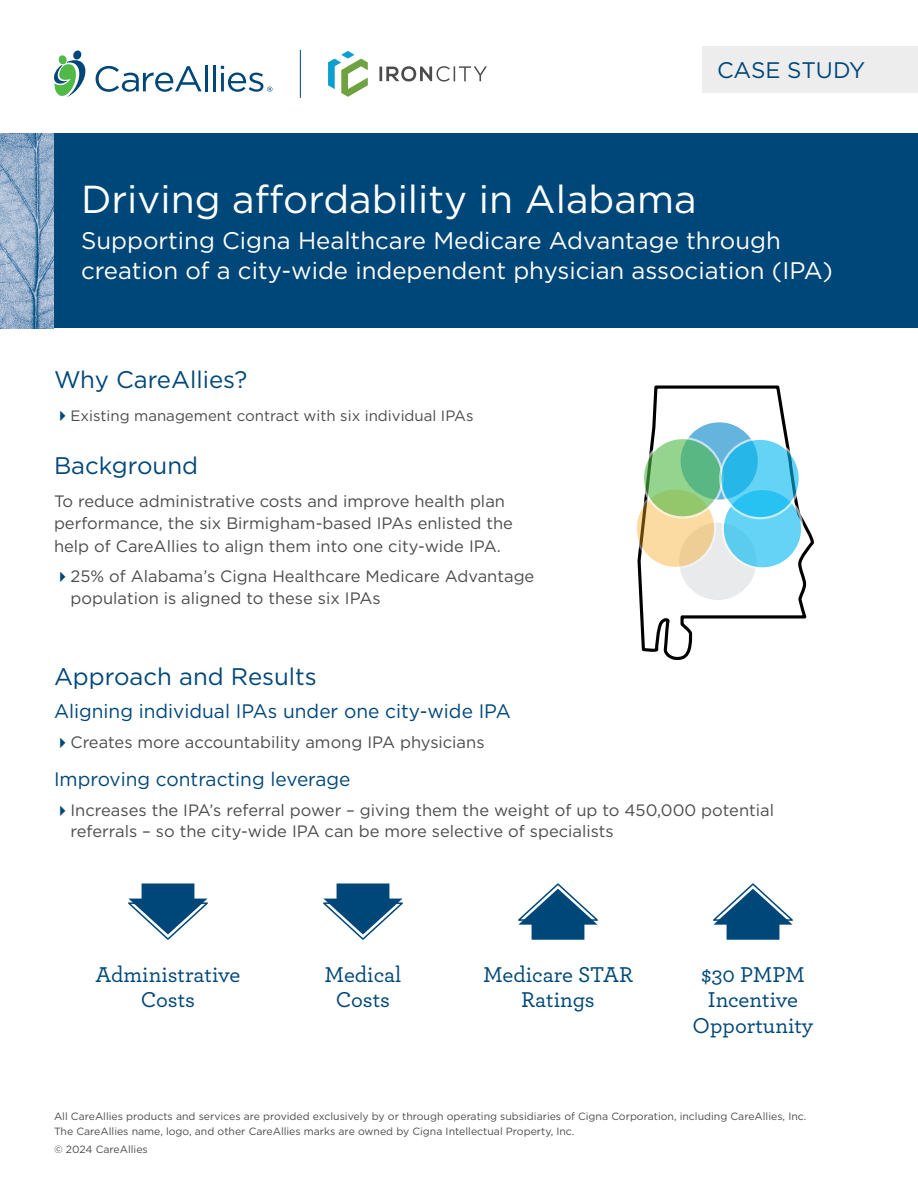
<style>
.page{position:relative;width:918px;height:1188px;background:#fff}
.page>*{position:absolute;margin:0;border:0;box-sizing:border-box;transform-origin:0 0}
.t1{font:39px "Gotham";color:#fff}
.t2{font:24px/30px "Gotham";color:#fff}
.t3{font:24px "Gotham";color:#004779}
.t4{font:500 22.5px/25.5px "Archer";color:#004779;text-align:center}
.t5{font:22.5px "Gotham";color:#004779}
.t6{font:19.5px "Gotham";color:#004779}
.t7{font:16.5px/22.5px "Gotham";color:#4b4c4d}
.t8{font:15px "Gotham";color:#4b4c4d}
.t9{font:10.5px/15px "Gotham";color:#4b4c4d}
.s1{color:#004779}
</style>
<div class="page">
<div style="left:39px;top:134px;width:879px;height:194px;background:#004779"></div>
<div style="left:702px;top:46px;width:216px;height:47px;background:#ededee"></div>
<img style="left:0;top:133px;width:54px;height:195px">
<svg style="left:127px;top:884px;width:82px;height:56px"></svg>
<svg style="left:322px;top:884px;width:82px;height:56px"></svg>
<svg style="left:517px;top:883px;width:82px;height:57px"></svg>
<svg style="left:712px;top:883px;width:82px;height:57px"></svg>
<svg style="left:637px;top:385px;width:177px;height:276px"></svg>
<svg style="left:636px;top:488px;width:79px;height:80px;background:#f2d39c"></svg>
<div style="left:635px;top:487px;width:81px;height:82px;border:2px solid #fff;border-radius:50%"></div>
<svg style="left:679px;top:421px;width:80px;height:80px"></svg>
<svg style="left:723px;top:489px;width:79px;height:79px;background:#67d2f3"></svg>
<div style="left:722px;top:488px;width:81px;height:82px;border:2px solid #fff;border-radius:50%"></div>
<svg style="left:643px;top:438px;width:79px;height:80px;background:#80c583"></svg>
<div style="left:642px;top:437px;width:82px;height:82px;border:2px solid #fff;border-radius:50%"></div>
<svg style="left:720px;top:439px;width:80px;height:79px;background:#45c4ed"></svg>
<div style="left:719px;top:438px;width:82px;height:81px;border:2px solid #fff;border-radius:50%"></div>
<svg style="left:54px;top:51px;width:32px;height:46px"></svg>
<svg style="left:96px;top:66px;width:106px;height:26px"></svg>
<hr style="left:205px;top:65px;width:3px;height:26px;background:#004779">
<hr style="left:213px;top:65px;width:3px;height:26px;background:#004779">
<svg style="left:221px;top:66px;width:51px;height:26px"></svg>
<hr style="left:300px;top:50px;width:1px;height:48px;background:#004779">
<svg style="left:379px;top:66px;width:108px;height:16px"></svg>
<svg style="left:328px;top:51px;width:40px;height:46px"></svg>
<h3 class="t5" style="left:717px;top:56px;width:150px">CASE STUDY</h3>
<h1 class="t1" style="left:81px;top:174px;width:617px">Driving affordability in Alabama</h1>
<h2 class="t2" style="left:81px;top:225px;width:754px">Supporting Cigna Healthcare Medicare Advantage through creation of a city-wide independent physician association (IPA)</h2>
<h2 class="t3" style="left:54px;top:364px;width:195px">Why CareAllies?</h2>
<p class="t8" style="left:54px;top:406px;width:421px"><span class="s1">✔</span>Existing management contract with six individual IPAs</p>
<h2 class="t3" style="left:54px;top:450px;width:146px">Background</h2>
<p class="t7" style="left:54px;top:489px;width:461px">To reduce administrative costs and improve health plan performance, the six Birmigham-based IPAs enlisted the help of CareAllies to align them into one city-wide IPA.</p>
<p class="t7" style="left:70px;top:564px;width:465px;text-indent:-16px"><span class="s1">✔</span>25% of Alabama’s Cigna Healthcare Medicare Advantage population is aligned to these six IPAs</p>
<h2 class="t3" style="left:54px;top:661px;width:264px">Approach and Results</h2>
<p class="t6" style="left:54px;top:699px;width:458px">Aligning individual IPAs under one city-wide IPA</p>
<p class="t7" style="left:54px;top:731px;width:432px"><span class="s1">✔</span>Creates more accountability among IPA physicians</p>
<p class="t6" style="left:54px;top:766px;width:298px">Improving contracting leverage</p>
<p class="t7" style="left:70px;top:799px;width:705px;line-height:21px;text-indent:-16px"><span class="s1">✔</span>Increases the IPA’s referral power – giving them the weight of up to 450,000 potential referrals – so the city-wide IPA can be more selective of specialists</p>
<h3 class="t4" style="left:96px;top:960px;width:146px">Administrative<br>Costs</h3>
<h3 class="t4" style="left:325px;top:960px;width:78px">Medical<br>Costs</h3>
<h3 class="t4" style="left:483px;top:960px;width:151px">Medicare STAR<br>Ratings</h3>
<h3 class="t4" style="left:693px;top:960px;width:122px">$30 PMPM<br>Incentive<br>Opportunity</h3>
<p class="t9" style="left:54px;top:1108px;width:754px">All CareAllies products and services are provided exclusively by or through operating subsidiaries of Cigna Corporation, including CareAllies, Inc.<br>The CareAllies name, logo, and other CareAllies marks are owned by Cigna Intellectual Property, Inc.</p>
<p class="t9" style="left:54px;top:1141px;width:95px">© 2024 CareAllies</p>
</div>
